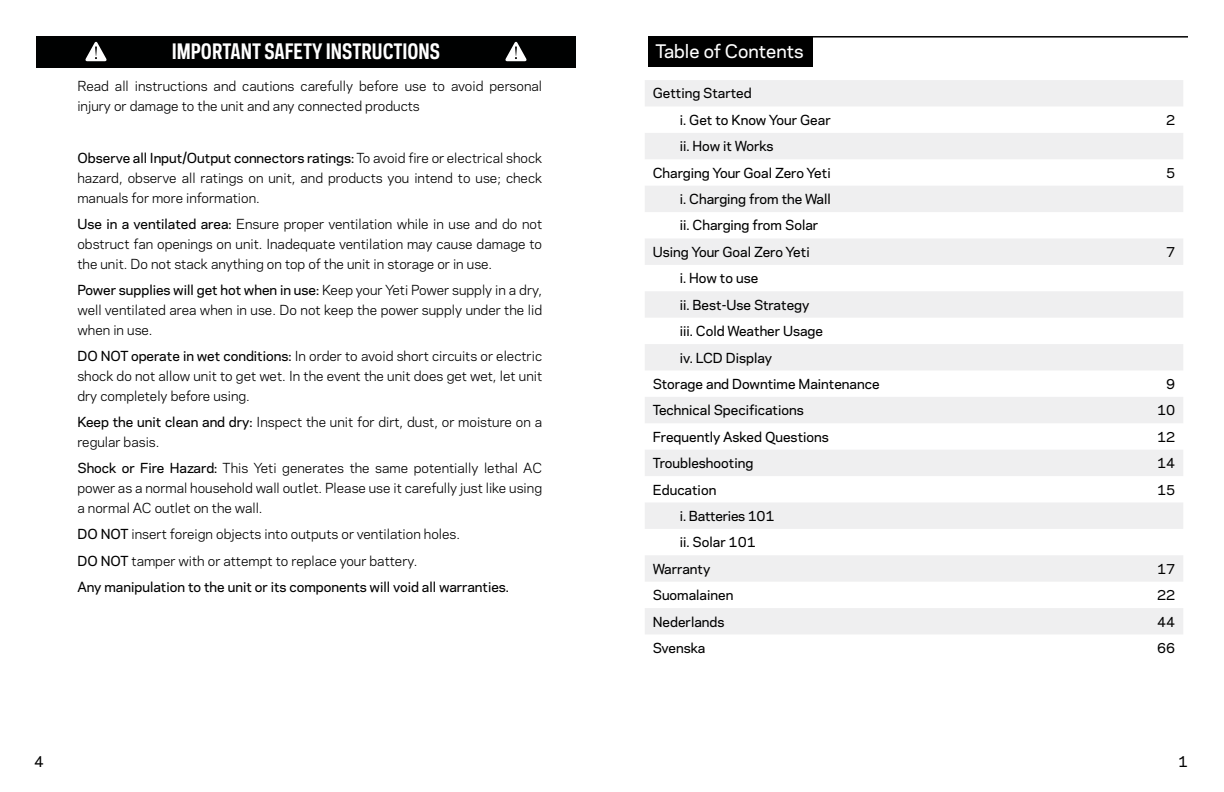
<style>
.page{position:relative;width:1224px;height:792px;background:#fff}
.page>*{position:absolute;margin:0;border:0;box-sizing:border-box;transform-origin:0 0}
.t1{font:700 20px "Galaxie Polaris Condensed";color:#fff}
.t2{font:500 17.6px "Galaxie Polaris";color:#fff}
.t3{font:500 14px "Galaxie Polaris";color:#000101}
.t4{font:13px/20px "Galaxie Polaris";color:#000;text-align:justify}
.t5{font:500 13px/26.4px "Galaxie Polaris";color:#000}
.t6{font:500 13px "Galaxie Polaris";letter-spacing:-.02em;color:#000}
.s1{font-weight:500}
</style>
<div class="page">
<div style="left:648px;top:36px;width:164px;height:31px;background:#000"></div>
<hr style="left:648px;top:36px;width:540px;height:2px;background:#000101">
<svg style="left:645px;top:80px;width:538px;height:554px;fill:#efeff0"></svg>
<div style="left:36px;top:36px;width:540px;height:31px;background:#000101"></div>
<svg style="left:85px;top:41px;width:22px;height:20px"></svg>
<svg style="left:505px;top:41px;width:22px;height:20px"></svg>
<h1 class="t1" style="left:172px;top:38px;width:270px">IMPORTANT SAFETY INSTRUCTIONS</h1>
<p class="t4" style="left:77px;top:75px;width:466px">Read all instructions and cautions carefully before use to avoid personal injury or damage to the unit and any connected products</p>
<p class="t4" style="left:77px;top:147px;width:466px"><span class="s1">Observe all Input/Output connectors ratings:</span> To avoid fire or electrical shock hazard, observe all ratings on unit, and products you intend to use; check manuals for more information.</p>
<p class="t4" style="left:77px;top:213px;width:466px"><span class="s1">Use in a ventilated area:</span> Ensure proper ventilation while in use and do not obstruct fan openings on unit. Inadequate ventilation may cause damage to the unit. Do not stack anything on top of the unit in storage or in use.</p>
<p class="t4" style="left:77px;top:279px;width:466px"><span class="s1">Power supplies will get hot when in use:</span> Keep your Yeti Power supply in a dry, well ventilated area when in use. Do not keep the power supply under the lid when in use.</p>
<p class="t4" style="left:77px;top:345px;width:466px"><span class="s1">DO NOT operate in wet conditions:</span> In order to avoid short circuits or electric shock do not allow unit to get wet. In the event the unit does get wet, let unit dry completely before using.</p>
<p class="t4" style="left:77px;top:412px;width:466px"><span class="s1">Keep the unit clean and dry:</span> Inspect the unit for dirt, dust, or moisture on a regular basis.</p>
<p class="t4" style="left:77px;top:458px;width:466px"><span class="s1">Shock or Fire Hazard:</span> This Yeti generates the same potentially lethal AC power as a normal household wall outlet. Please use it carefully just like using a normal AC outlet on the wall.</p>
<p class="t4" style="left:77px;top:521px;width:433px;line-height:26.2px;text-align:left"><span class="s1">DO NOT</span> insert foreign objects into outputs or ventilation holes.<br><span class="s1">DO NOT</span> tamper with or attempt to replace your battery.<br><span class="s1">Any manipulation to the unit or its components will void all warranties.</span></p>
<h2 class="t2" style="left:656px;top:38px;width:150px">Table of Contents</h2>
<p class="t5" style="left:680px;top:80px;width:152px;text-indent:-27px">Getting Started<br>i. Get to Know Your Gear</p>
<p class="t5" style="left:653px;top:132px;width:179px;text-indent:27px">ii. How it Works<br>Charging Your Goal Zero Yeti</p>
<p class="t5" style="left:1166px;top:106px;width:11px">2</p>
<p class="t5" style="left:1166px;top:159px;width:11px">5</p>
<p class="t5" style="left:680px;top:185px;width:153px">i. Charging from the Wall</p>
<p class="t5" style="left:680px;top:212px;width:140px">ii. Charging from Solar</p>
<p class="t5" style="left:653px;top:238px;width:158px">Using Your Goal Zero Yeti</p>
<p class="t5" style="left:1166px;top:238px;width:11px">7</p>
<p class="t5" style="left:680px;top:264px;width:80px">i. How to use</p>
<p class="t5" style="left:680px;top:291px;width:131px">ii. Best-Use Strategy</p>
<p class="t5" style="left:680px;top:317px;width:145px">iii. Cold Weather Usage</p>
<p class="t5" style="left:680px;top:344px;width:94px">iv. LCD Display</p>
<p class="t5" style="left:653px;top:370px;width:228px">Storage and Downtime Maintenance</p>
<p class="t5" style="left:1166px;top:370px;width:11px">9</p>
<p class="t5" style="left:653px;top:396px;width:153px">Technical Specifications</p>
<p class="t5" style="left:1157px;top:396px;width:20px">10</p>
<p class="t5" style="left:653px;top:423px;width:178px">Frequently Asked Questions</p>
<p class="t5" style="left:1157px;top:423px;width:20px">12</p>
<p class="t5" style="left:653px;top:449px;width:102px">Troubleshooting</p>
<p class="t5" style="left:1157px;top:449px;width:20px">14</p>
<p class="t5" style="left:653px;top:476px;width:65px">Education</p>
<p class="t5" style="left:1157px;top:476px;width:20px">15</p>
<p class="t6" style="left:680px;top:506px;width:96px">i. Batteries 101</p>
<p class="t5" style="left:680px;top:528px;width:78px">ii. Solar 101</p>
<p class="t5" style="left:653px;top:555px;width:59px">Warranty</p>
<p class="t5" style="left:1157px;top:555px;width:20px">17</p>
<p class="t5" style="left:653px;top:581px;width:82px">Suomalainen</p>
<p class="t5" style="left:1157px;top:581px;width:20px">22</p>
<p class="t5" style="left:653px;top:608px;width:73px">Nederlands</p>
<p class="t5" style="left:1157px;top:608px;width:20px">44</p>
<p class="t5" style="left:653px;top:634px;width:54px">Svenska</p>
<p class="t5" style="left:1157px;top:634px;width:20px">66</p>
<p class="t3" style="left:34px;top:751px;width:11px">4</p>
<p class="t3" style="left:1178px;top:751px;width:11px">1</p>
</div>
